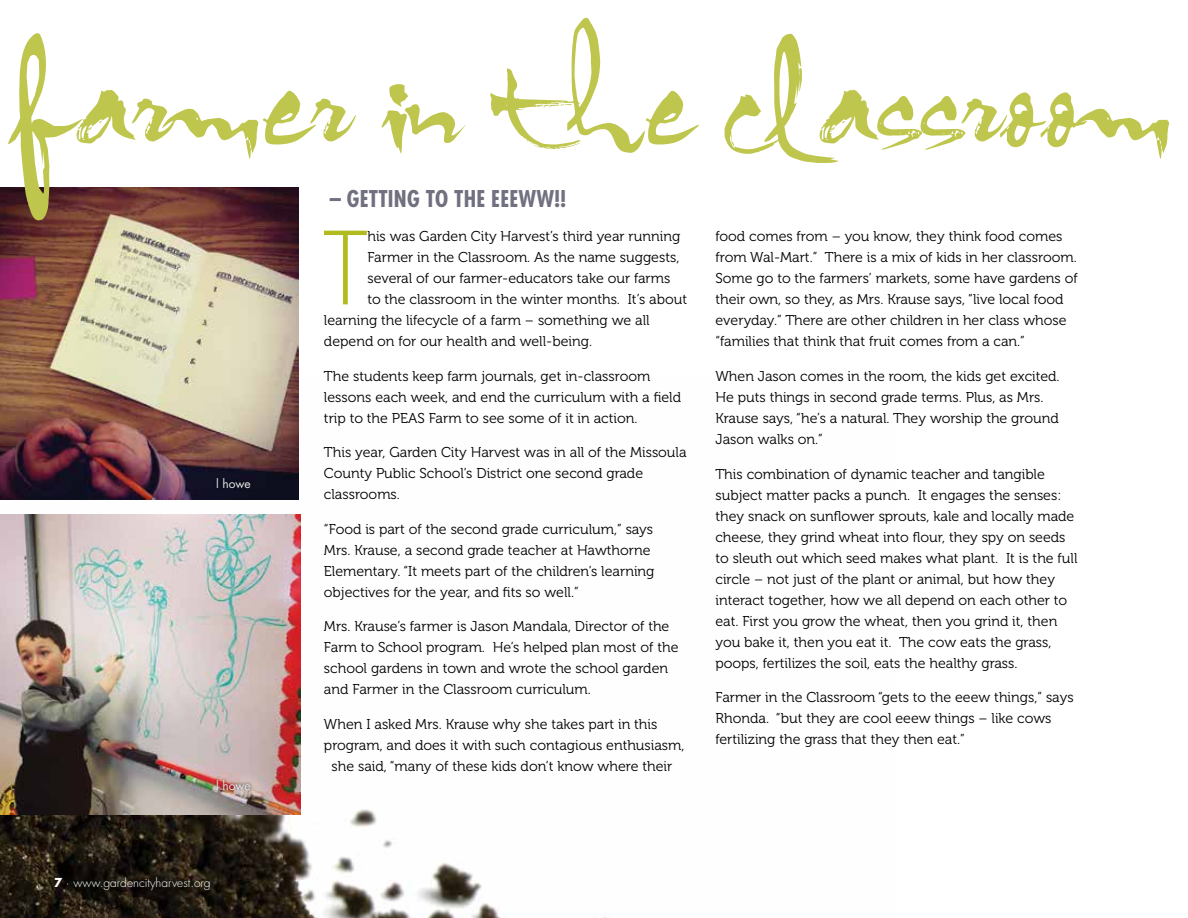
<style>
.page{position:relative;width:1188px;height:918px;background:#fff}
.page>*{position:absolute;margin:0;border:0;box-sizing:border-box;transform-origin:0 0}
.t1{font:300 97.8px "Futura";color:#b2bb1e}
.t2{font:700 condensed 22.5px "Futura";letter-spacing:.01em;color:#717080}
.t3{font:14.25px/21px "Museo 300";color:#000}
.t4{font:300 12px "Futura";color:#fff}
.t5{font:12px "Futura";color:#e5e5ea}
.s1{font-weight:700}
</style>
<div class="page">
<img style="left:0;top:514px;width:606px;height:404px">
<img style="left:0;top:515px;width:301px;height:299px">
<img style="left:0;top:187px;width:299px;height:313px">
<div style="left:214px;top:475px;width:40px;height:16px;background:#0d0e1f"></div>
<div style="left:214px;top:777px;width:40px;height:16px;background:#000;opacity:.75"></div>
<svg style="left:8px;top:18px;width:1161px;height:202px"></svg>
<p class="t5" style="left:216px;top:476px;width:36px">l howe</p>
<p class="t5" style="left:216px;top:778px;width:36px">l howe</p>
<p class="t4" style="left:54px;top:875px;width:158px"><span class="s1">7</span> · www.gardencityharvest.org</p>
<h2 class="t2" style="left:330px;top:184px;width:238px">– GETTING TO THE EEEWW!!</h2>
<h1 class="t1" style="left:323px;top:206px;width:46px">T</h1>
<p class="t3" style="left:367px;top:226px;width:314px">his was Garden City Harvest’s third year running</p>
<p class="t3" style="left:367px;top:247px;width:314px">Farmer in the Classroom. As the name suggests,</p>
<p class="t3" style="left:367px;top:268px;width:305px">several of our farmer-educators take our farms</p>
<p class="t3" style="left:367px;top:289px;width:321px">to the classroom in the winter months. It’s about</p>
<p class="t3" style="left:324px;top:310px;width:327px">learning the lifecycle of a farm – something we all</p>
<p class="t3" style="left:324px;top:331px;width:270px">depend on for our health and well-being.</p>
<p class="t3" style="left:324px;top:366px;width:359px">The students keep farm journals, get in-classroom lessons each week, and end the curriculum with a field trip to the PEAS Farm to see some of it in action.</p>
<p class="t3" style="left:324px;top:442px;width:364px">This year, Garden City Harvest was in all of the Missoula<br>County Public School’s District one second grade classrooms.</p>
<p class="t3" style="left:324px;top:519px;width:332px">“Food is part of the second grade curriculum,” says Mrs. Krause, a second grade teacher at Hawthorne Elementary. “It meets part of the children’s learning objectives for the year, and fits so well.”</p>
<p class="t3" style="left:324px;top:616px;width:356px">Mrs. Krause’s farmer is Jason Mandala, Director of the Farm to School program. He’s helped plan most of the school gardens in town and wrote the school garden and Farmer in the Classroom curriculum.</p>
<p class="t3" style="left:324px;top:714px;width:335px">When I asked Mrs. Krause why she takes part in this</p>
<p class="t3" style="left:324px;top:735px;width:362px">program, and does it with such contagious enthusiasm,</p>
<p class="t3" style="left:331px;top:756px;width:342px">she said, “many of these kids don’t know where their</p>
<p class="t3" style="left:715px;top:226px;width:364px">food comes from – you know, they think food comes from Wal-Mart.” There is a mix of kids in her classroom.<br>Some go to the farmers’ markets, some have gardens of their own, so they, as Mrs. Krause says, “live local food everyday.” There are other children in her class whose “families that think that fruit comes from a can.”</p>
<p class="t3" style="left:715px;top:366px;width:346px">When Jason comes in the room, the kids get excited.<br>He puts things in second grade terms. Plus, as Mrs.<br>Krause says, “he’s a natural. They worship the ground Jason walks on.”</p>
<p class="t3" style="left:715px;top:463px;width:364px">This combination of dynamic teacher and tangible subject matter packs a punch. It engages the senses: they snack on sunflower sprouts, kale and locally made cheese, they grind wheat into flour, they spy on seeds to sleuth out which seed makes what plant. It is the full circle – not just of the plant or animal, but how they interact together, how we all depend on each other to eat. First you grow the wheat, then you grind it, then you bake it, then you eat it. The cow eats the grass, poops, fertilizes the soil, eats the healthy grass.</p>
<p class="t3" style="left:715px;top:687px;width:360px">Farmer in the Classroom “gets to the eeew things,” says<br>Rhonda. “but they are cool eeew things – like cows fertilizing the grass that they then eat.”</p>
</div>
